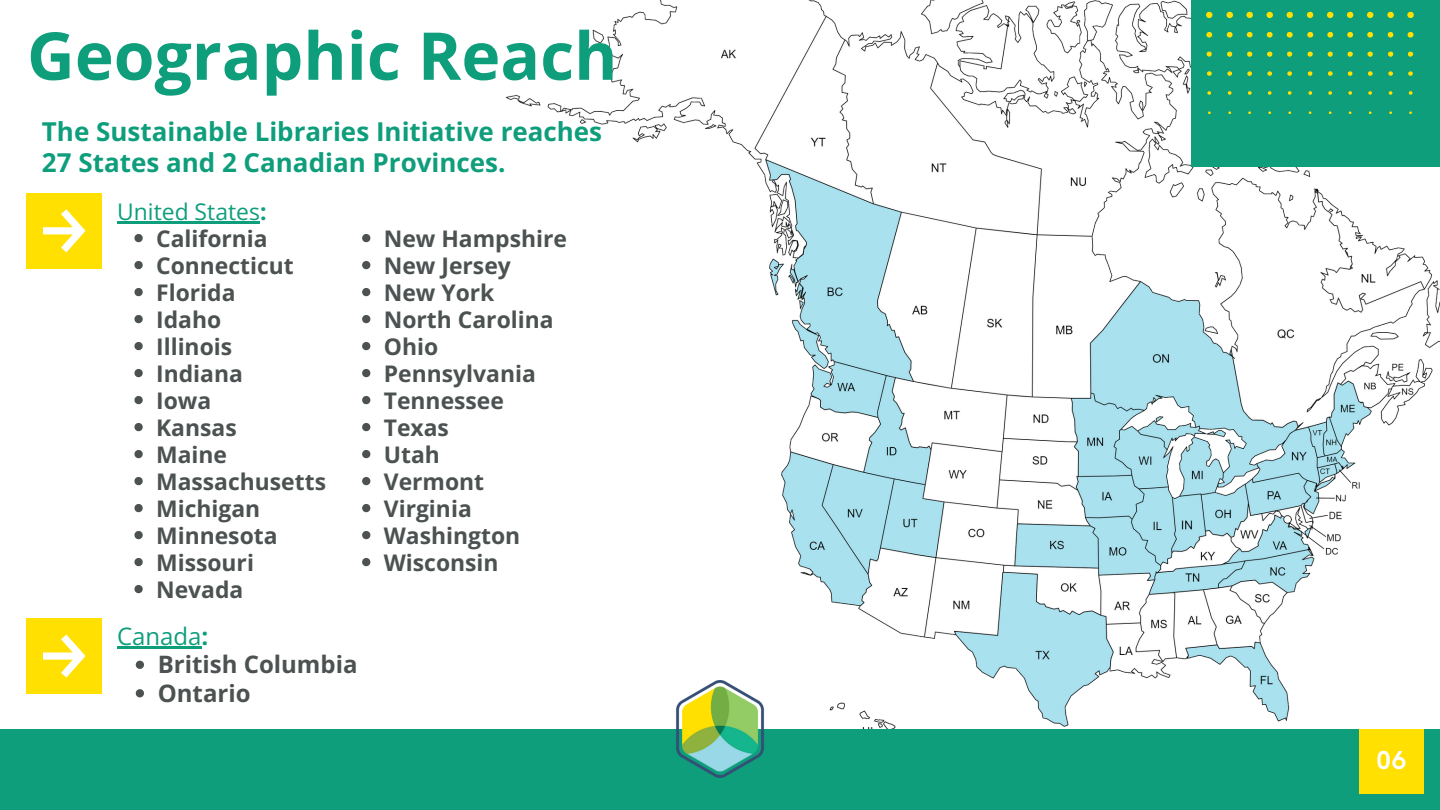
<style>
.page{position:relative;width:1440px;height:810px;background:#fff}
.page>*{position:absolute;margin:0;border:0;box-sizing:border-box;transform-origin:0 0}
.t1{font:700 66px "Open Sans";color:#0e9e7c}
.t2{font:700 26px/30.8px "Open Sans";color:#0e9e7c}
.t3{font:700 26px "HK Grotesk Pro";color:#fff}
.t4{font:700 24px/28.5px "Open Sans";color:#4c5251}
.t5{font:700 22.9px/27px "Open Sans";color:#4c5251}
.s1{font-weight:400;color:#0e9e7c}
.s2{color:#0e9e7c}
</style>
<div class="page">
<img style="left:505px;top:0;width:935px;height:729px">
<div style="left:0;top:729px;width:1440px;height:81px;background:#0e9e7c"></div>
<div style="left:1191px;top:0;width:249px;height:167px;background:#0e9e7c"></div>
<div style="left:27px;top:193px;width:75px;height:75px;background:#ffe000"></div>
<svg style="left:43px;top:209px;width:42px;height:43px"></svg>
<div style="left:27px;top:619px;width:75px;height:75px;background:#ffe000"></div>
<svg style="left:43px;top:635px;width:42px;height:42px"></svg>
<svg style="left:1206px;top:12px;width:7px;height:6px"></svg>
<svg style="left:1226px;top:12px;width:7px;height:6px"></svg>
<svg style="left:1246px;top:12px;width:7px;height:6px"></svg>
<svg style="left:1267px;top:12px;width:6px;height:6px"></svg>
<svg style="left:1287px;top:12px;width:6px;height:6px"></svg>
<svg style="left:1307px;top:12px;width:6px;height:6px"></svg>
<svg style="left:1327px;top:12px;width:6px;height:6px"></svg>
<svg style="left:1347px;top:12px;width:6px;height:6px"></svg>
<svg style="left:1367px;top:12px;width:6px;height:6px"></svg>
<svg style="left:1387px;top:12px;width:7px;height:6px"></svg>
<svg style="left:1407px;top:12px;width:7px;height:6px"></svg>
<svg style="left:1408px;top:32px;width:6px;height:6px"></svg>
<svg style="left:1388px;top:32px;width:5px;height:6px"></svg>
<svg style="left:1367px;top:32px;width:6px;height:6px"></svg>
<svg style="left:1347px;top:32px;width:6px;height:6px"></svg>
<svg style="left:1327px;top:32px;width:6px;height:6px"></svg>
<svg style="left:1307px;top:32px;width:6px;height:6px"></svg>
<svg style="left:1287px;top:32px;width:6px;height:6px"></svg>
<svg style="left:1267px;top:32px;width:6px;height:6px"></svg>
<svg style="left:1247px;top:32px;width:6px;height:5px"></svg>
<svg style="left:1227px;top:32px;width:6px;height:6px"></svg>
<svg style="left:1206px;top:32px;width:6px;height:6px"></svg>
<svg style="left:1408px;top:52px;width:5px;height:5px"></svg>
<svg style="left:1388px;top:52px;width:5px;height:5px"></svg>
<svg style="left:1367px;top:52px;width:6px;height:5px"></svg>
<svg style="left:1348px;top:52px;width:5px;height:5px"></svg>
<svg style="left:1328px;top:52px;width:5px;height:5px"></svg>
<svg style="left:1308px;top:52px;width:5px;height:5px"></svg>
<svg style="left:1287px;top:52px;width:5px;height:5px"></svg>
<svg style="left:1267px;top:52px;width:5px;height:5px"></svg>
<svg style="left:1247px;top:52px;width:5px;height:5px"></svg>
<svg style="left:1227px;top:52px;width:5px;height:5px"></svg>
<svg style="left:1207px;top:52px;width:5px;height:5px"></svg>
<svg style="left:1227px;top:71px;width:5px;height:5px"></svg>
<svg style="left:1207px;top:71px;width:5px;height:5px"></svg>
<svg style="left:1408px;top:71px;width:5px;height:5px"></svg>
<svg style="left:1388px;top:71px;width:5px;height:5px"></svg>
<svg style="left:1368px;top:71px;width:5px;height:5px"></svg>
<svg style="left:1348px;top:71px;width:4px;height:5px"></svg>
<svg style="left:1328px;top:71px;width:5px;height:5px"></svg>
<svg style="left:1308px;top:71px;width:4px;height:5px"></svg>
<svg style="left:1287px;top:71px;width:5px;height:5px"></svg>
<svg style="left:1267px;top:71px;width:5px;height:5px"></svg>
<svg style="left:1247px;top:71px;width:5px;height:5px"></svg>
<svg style="left:1207px;top:91px;width:4px;height:4px"></svg>
<svg style="left:1228px;top:91px;width:4px;height:4px"></svg>
<svg style="left:1248px;top:91px;width:4px;height:4px"></svg>
<svg style="left:1268px;top:91px;width:3px;height:4px"></svg>
<svg style="left:1288px;top:91px;width:4px;height:4px"></svg>
<svg style="left:1308px;top:91px;width:4px;height:4px"></svg>
<svg style="left:1328px;top:91px;width:4px;height:4px"></svg>
<svg style="left:1348px;top:91px;width:4px;height:4px"></svg>
<svg style="left:1368px;top:91px;width:4px;height:4px"></svg>
<svg style="left:1389px;top:91px;width:4px;height:4px"></svg>
<svg style="left:1409px;top:91px;width:4px;height:4px"></svg>
<img style="left:671px;top:680px;width:98px;height:98px">
<div style="left:1359px;top:729px;width:65px;height:65px;background:#ffe000"></div>
<hr style="left:117px;top:221px;width:143px;height:2px;background:#0e9e7c">
<svg style="left:134px;top:234px;width:9px;height:8px"></svg>
<svg style="left:134px;top:261px;width:9px;height:8px"></svg>
<svg style="left:134px;top:288px;width:9px;height:8px"></svg>
<svg style="left:134px;top:315px;width:9px;height:8px"></svg>
<svg style="left:134px;top:342px;width:9px;height:8px"></svg>
<svg style="left:134px;top:369px;width:9px;height:8px"></svg>
<svg style="left:134px;top:396px;width:9px;height:8px"></svg>
<svg style="left:134px;top:423px;width:9px;height:8px"></svg>
<svg style="left:134px;top:450px;width:9px;height:8px"></svg>
<svg style="left:134px;top:477px;width:9px;height:8px"></svg>
<svg style="left:134px;top:504px;width:9px;height:8px"></svg>
<svg style="left:134px;top:531px;width:9px;height:8px"></svg>
<svg style="left:134px;top:558px;width:9px;height:8px"></svg>
<svg style="left:134px;top:585px;width:9px;height:8px"></svg>
<hr style="left:117px;top:646px;width:85px;height:3px;background:#0e9e7c">
<svg style="left:136px;top:661px;width:8px;height:8px"></svg>
<svg style="left:136px;top:689px;width:8px;height:8px"></svg>
<svg style="left:362px;top:234px;width:8px;height:8px"></svg>
<svg style="left:362px;top:261px;width:8px;height:8px"></svg>
<svg style="left:362px;top:288px;width:8px;height:8px"></svg>
<svg style="left:362px;top:315px;width:8px;height:8px"></svg>
<svg style="left:362px;top:342px;width:8px;height:8px"></svg>
<svg style="left:362px;top:369px;width:8px;height:8px"></svg>
<svg style="left:362px;top:396px;width:8px;height:8px"></svg>
<svg style="left:362px;top:423px;width:8px;height:8px"></svg>
<svg style="left:362px;top:450px;width:8px;height:8px"></svg>
<svg style="left:362px;top:477px;width:8px;height:8px"></svg>
<svg style="left:362px;top:504px;width:8px;height:8px"></svg>
<svg style="left:362px;top:531px;width:8px;height:8px"></svg>
<svg style="left:362px;top:558px;width:8px;height:8px"></svg>
<h1 class="t1" style="left:27px;top:9px;width:592px">Geographic Reach</h1>
<p class="t2" style="left:42px;top:115px;width:562px">The Sustainable Libraries Initiative reaches<br>27 States and 2 Canadian Provinces.</p>
<p class="t5" style="left:156px;top:197px;width:171px;text-indent:-39px"><span class="s1">United States</span><span class="s2">:<br></span>California<br>Connecticut<br>Florida<br>Idaho<br>Illinois<br>Indiana<br>Iowa<br>Kansas<br>Maine<br>Massachusetts<br>Michigan<br>Minnesota<br>Missouri<br>Nevada</p>
<p class="t4" style="left:158px;top:621px;width:201px;text-indent:-41px"><span class="s1">Canada</span><span class="s2">:<br></span>British Columbia<br>Ontario</p>
<p class="t5" style="left:384px;top:224px;width:185px">New Hampshire<br>New Jersey<br>New York<br>North Carolina<br>Ohio<br>Pennsylvania<br>Tennessee<br>Texas<br>Utah<br>Vermont<br>Virginia<br>Washington<br>Wisconsin</p>
<p class="t3" style="left:1376px;top:745px;width:32px">06</p>
</div>
